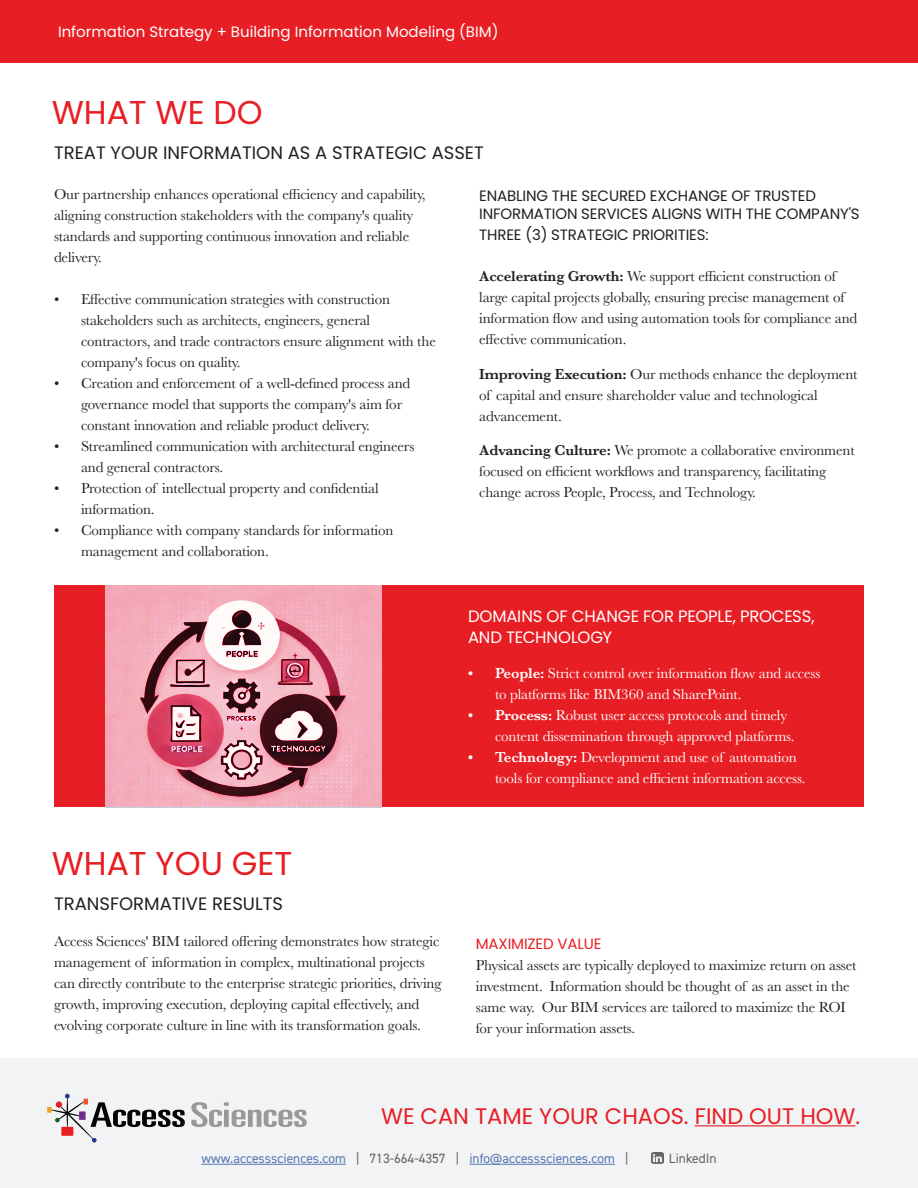
<style>
.page{position:relative;width:918px;height:1188px;background:#fff}
.page>*{position:absolute;margin:0;border:0;box-sizing:border-box;transform-origin:0 0}
.t1{font:33px "Poppins";color:#e71e24}
.t2{font:22.5px "Poppins";color:#e71e24}
.t3{font:18px "Poppins";color:#231f20}
.t4{font:16.5px/21px "Poppins";letter-spacing:-.015em;color:#fff}
.t5{font:15px/21px "Baskerville";letter-spacing:-.01em;color:#231f20}
.t6{font:15px/21px "Baskerville";letter-spacing:-.01em;color:#fff}
.t7{font:15px/18px "Poppins";letter-spacing:-.01em;color:#231f20}
.t8{font:15px "Poppins";color:#fff}
.t9{font:15px "Poppins";letter-spacing:-.01em;color:#e71e24}
.t10{font:13.5px "DIN2014";color:#5678b0}
.t11{font:13.5px "DIN2014";color:#636366}
.s1{font-weight:600}
.s2{color:#636366}
</style>
<div class="page">
<div style="left:0;top:1058px;width:918px;height:130px;background:#f2f3f4"></div>
<div style="left:54px;top:585px;width:810px;height:221px;background:#e71e24"></div>
<svg style="left:652px;top:1152px;width:12px;height:12px"></svg>
<hr style="left:201px;top:1164px;width:145px;height:1px;background:#5678b0">
<hr style="left:469px;top:1164px;width:146px;height:1px;background:#5678b0">
<div style="left:0;top:0;width:918px;height:63px;background:#e71e24"></div>
<svg style="left:191px;top:1102px;width:116px;height:25px"></svg>
<svg style="left:47px;top:1094px;width:138px;height:49px"></svg>
<hr style="left:695px;top:1125px;width:161px;height:1px;background:#e71e24">
<img style="left:105px;top:585px;width:276px;height:223px">
<p class="t8" style="left:58px;top:23px;width:442px">Information Strategy + Building Information Modeling (BIM)</p>
<h1 class="t1" style="left:52px;top:93px;width:213px">WHAT WE DO</h1>
<p class="t3" style="left:54px;top:143px;width:431px">TREAT YOUR INFORMATION AS A STRATEGIC ASSET</p>
<p class="t5" style="left:54px;top:184px;width:373px">Our partnership enhances operational efficiency and capability, aligning construction stakeholders with the company's quality standards and supporting continuous innovation and reliable delivery.</p>
<p class="t5" style="left:81px;top:289px;width:356px;text-indent:-27px">• Effective communication strategies with construction stakeholders such as architects, engineers, general contractors, and trade contractors ensure alignment with the company's focus on quality.</p>
<p class="t5" style="left:81px;top:373px;width:331px;text-indent:-27px">• Creation and enforcement of a well-defined process and governance model that supports the company's aim for constant innovation and reliable product delivery.</p>
<p class="t5" style="left:81px;top:436px;width:335px;text-indent:-27px">• Streamlined communication with architectural engineers and general contractors.</p>
<p class="t5" style="left:81px;top:478px;width:299px;text-indent:-27px">• Protection of intellectual property and confidential information.</p>
<p class="t5" style="left:81px;top:520px;width:314px;text-indent:-27px">• Compliance with company standards for information management and collaboration.</p>
<p class="t7" style="left:479px;top:187px;width:382px">ENABLING THE SECURED EXCHANGE OF TRUSTED<br>INFORMATION SERVICES ALIGNS WITH THE COMPANY'S</p>
<p class="t7" style="left:479px;top:226px;width:231px">THREE (3) STRATEGIC PRIORITIES:</p>
<p class="t5" style="left:479px;top:266px;width:380px"><span class="s1">Accelerating Growth:</span> We support efficient construction of large capital projects globally, ensuring precise management of information flow and using automation tools for compliance and effective communication.</p>
<p class="t5" style="left:479px;top:364px;width:380px"><span class="s1">Improving Execution:</span> Our methods enhance the deployment of capital and ensure shareholder value and technological advancement.</p>
<p class="t5" style="left:479px;top:440px;width:377px"><span class="s1">Advancing Culture:</span> We promote a collaborative environment focused on efficient workflows and transparency, facilitating change across People, Process, and Technology.</p>
<h1 class="t1" style="left:52px;top:844px;width:242px">WHAT YOU GET</h1>
<p class="t3" style="left:54px;top:893px;width:231px">TRANSFORMATIVE RESULTS</p>
<p class="t4" style="left:468px;top:606px;width:348px">DOMAINS OF CHANGE FOR PEOPLE, PROCESS,<br>AND TECHNOLOGY</p>
<p class="t6" style="left:495px;top:662px;width:327px;text-indent:-27px"><span class="s1">• People:</span> Strict control over information flow and access to platforms like BIM360 and SharePoint.</p>
<p class="t6" style="left:495px;top:704px;width:301px;text-indent:-27px"><span class="s1">• Process:</span> Robust user access protocols and timely content dissemination through approved platforms.</p>
<p class="t6" style="left:495px;top:746px;width:312px;text-indent:-27px"><span class="s1">• Technology:</span> Development and use of automation tools for compliance and efficient information access.</p>
<p class="t5" style="left:54px;top:931px;width:389px">Access Sciences' BIM tailored offering demonstrates how strategic management of information in complex, multinational projects can directly contribute to the enterprise strategic priorities, driving growth, improving execution, deploying capital effectively, and evolving corporate culture in line with its transformation goals.</p>
<p class="t9" style="left:476px;top:935px;width:127px">MAXIMIZED VALUE</p>
<p class="t5" style="left:476px;top:955px;width:382px">Physical assets are typically deployed to maximize return on asset investment. Information should be thought of as an asset in the same way. Our BIM services are tailored to maximize the ROI for your information assets.</p>
<h2 class="t2" style="left:381px;top:1103px;width:481px">WE CAN TAME YOUR CHAOS. FIND OUT HOW.</h2>
<p class="t10" style="left:201px;top:1150px;width:429px">www.accesssciences.com <span class="s2">| 713-664-4357 |</span> info@accesssciences.com <span class="s2">|</span></p>
<p class="t11" style="left:669px;top:1150px;width:49px">LinkedIn</p>
</div>
